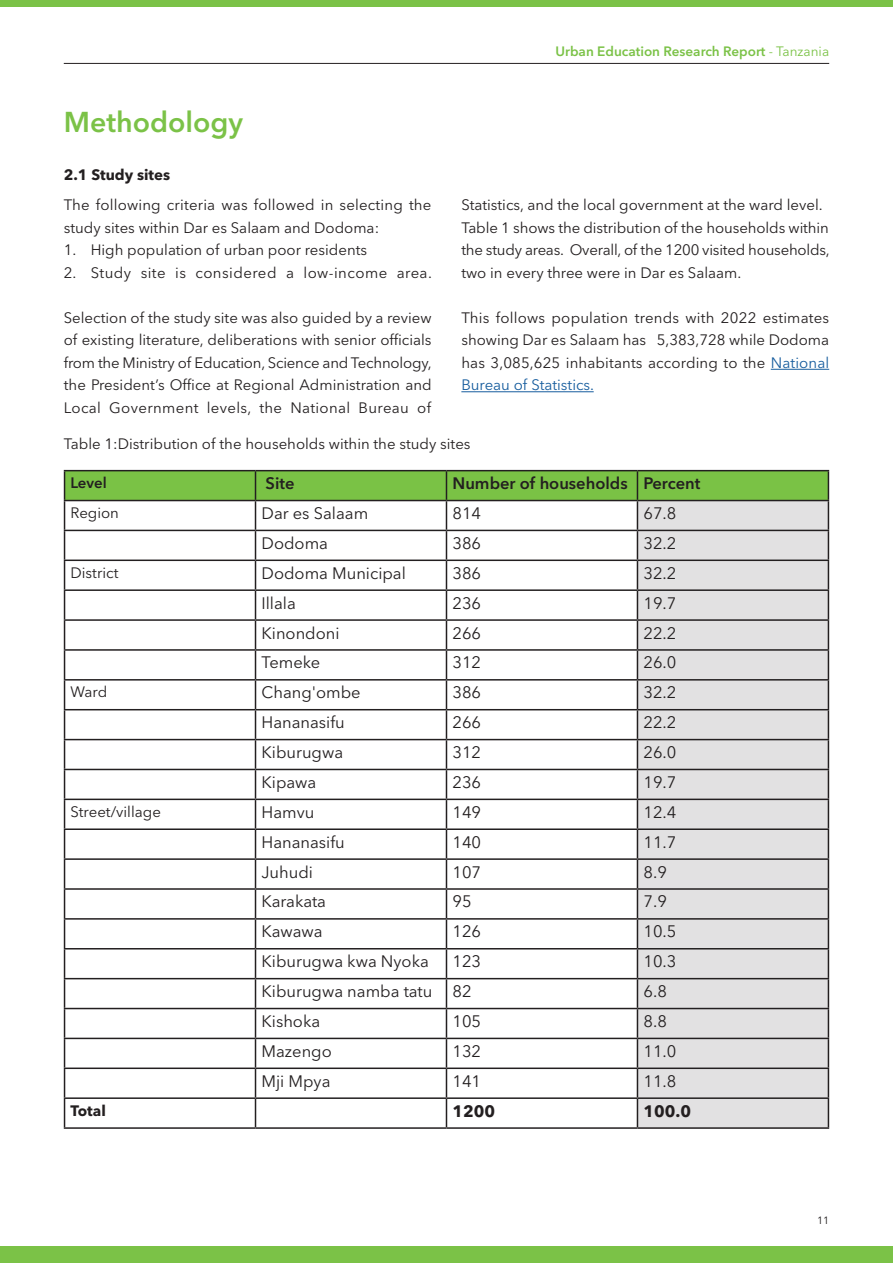
<style>
.page{position:relative;width:893px;height:1263px;background:#fff}
.page>*{position:absolute;margin:0;border:0;box-sizing:border-box;transform-origin:0 0}
.t1{font:600 28.5px "Avenir Next LT Pro";color:#7bc247}
.t2{font:16.5px "Avenir Next LT Pro";color:#231f20}
.t3{font:600 16.5px "Avenir Next LT Pro";color:#231f20}
.t4{font:700 16.5px "Avenir Next LT Pro";color:#231f20}
.t5{font:15px/22.5px "Avenir Next LT Pro";color:#231f20}
.t6{font:15px "Avenir Next LT Pro";letter-spacing:.03em;color:#231f20}
.t7{font:700 15px "Avenir Next LT Pro";color:#231f20}
.t8{font:600 15px "Avenir Next LT Pro";color:#231f20}
.t9{font:600 13.5px "Avenir Next LT Pro";color:#7bc247}
.t10{font:10.5px "Avenir Next LT Pro";color:#231f20}
.s1{font-weight:400}
.s2{color:#175d9e}
</style>
<div class="page">
<hr style="left:64px;top:63px;width:765px;height:1px;background:#231f20">
<div style="left:0;top:1246px;width:893px;height:17px;background:#7bc247"></div>
<div style="left:0;top:0;width:893px;height:6px;background:#7bc247"></div>
<hr style="left:771px;top:369px;width:58px;height:1px;background:#175d9e">
<hr style="left:461px;top:391px;width:133px;height:1px;background:#175d9e">
<hr style="left:64px;top:470px;width:191px;height:1px;background:#231f20">
<hr style="left:255px;top:470px;width:191px;height:1px;background:#231f20">
<hr style="left:446px;top:470px;width:191px;height:1px;background:#231f20">
<hr style="left:637px;top:470px;width:192px;height:1px;background:#231f20">
<svg style="left:64px;top:471px;width:765px;height:656px"></svg>
<hr style="left:64px;top:1127px;width:191px;height:2px;background:#231f20">
<hr style="left:255px;top:1127px;width:191px;height:2px;background:#231f20">
<hr style="left:446px;top:1127px;width:191px;height:2px;background:#231f20">
<hr style="left:637px;top:1127px;width:192px;height:2px;background:#231f20">
<h1 class="t1" style="left:64px;top:104px;width:181px">Methodology</h1>
<p class="t7" style="left:64px;top:166px;width:108px">2.1 Study sites</p>
<p class="t5" style="left:64px;top:194px;width:369px">The following criteria was followed in selecting the study sites within Dar es Salaam and Dodoma:</p>
<p class="t5" style="left:64px;top:239px;width:305px">1. High population of urban poor residents</p>
<p class="t6" style="left:64px;top:264px;width:370px">2. Study site is considered a low-income area.</p>
<p class="t5" style="left:64px;top:306px;width:370px;text-align:justify">Selection of the study site was also guided by a review of existing literature, deliberations with senior officials from the Ministry of Education, Science and Technology, the President’s Office at Regional Administration and Local Government levels, the National Bureau of</p>
<p class="t9" style="left:555px;top:43px;width:275px">Urban Education Research Report <span class="s1">- Tanzania</span></p>
<p class="t5" style="left:461px;top:194px;width:370px">Statistics, and the local government at the ward level.<br>Table 1 shows the distribution of the households within the study areas. Overall, of the 1200 visited households, two in every three were in Dar es Salaam.</p>
<p class="t5" style="left:461px;top:306px;width:369px;text-align:justify">This follows population trends with 2022 estimates showing Dar es Salaam has 5,383,728 while Dodoma has 3,085,625 inhabitants according to the <span class="s2">National Bureau of Statistics.</span></p>
<p class="t5" style="left:64px;top:432px;width:408px">Table 1:Distribution of the households within the study sites</p>
<p class="t8" style="left:71px;top:474px;width:38px">Level</p>
<p class="t3" style="left:266px;top:473px;width:30px">Site</p>
<p class="t3" style="left:452px;top:473px;width:249px">Number of households Percent</p>
<p class="t5" style="left:71px;top:501px;width:50px">Region</p>
<p class="t2" style="left:261px;top:503px;width:108px">Dar es Salaam</p>
<p class="t2" style="left:452px;top:503px;width:30px">814</p>
<p class="t2" style="left:643px;top:503px;width:34px">67.8</p>
<p class="t2" style="left:261px;top:533px;width:68px">Dodoma</p>
<p class="t2" style="left:452px;top:533px;width:30px">386</p>
<p class="t2" style="left:643px;top:533px;width:34px">32.2</p>
<p class="t5" style="left:71px;top:561px;width:49px">District</p>
<p class="t2" style="left:261px;top:563px;width:146px">Dodoma Municipal</p>
<p class="t2" style="left:452px;top:563px;width:30px">386</p>
<p class="t2" style="left:643px;top:563px;width:34px">32.2</p>
<p class="t2" style="left:261px;top:593px;width:36px">Illala</p>
<p class="t2" style="left:452px;top:593px;width:30px">236</p>
<p class="t2" style="left:643px;top:593px;width:34px">19.7</p>
<p class="t2" style="left:261px;top:623px;width:80px">Kinondoni</p>
<p class="t2" style="left:452px;top:623px;width:30px">266</p>
<p class="t2" style="left:643px;top:623px;width:34px">22.2</p>
<p class="t2" style="left:261px;top:653px;width:60px">Temeke</p>
<p class="t2" style="left:452px;top:653px;width:30px">312</p>
<p class="t2" style="left:643px;top:653px;width:34px">26.0</p>
<p class="t5" style="left:71px;top:681px;width:38px">Ward</p>
<p class="t2" style="left:261px;top:683px;width:101px">Chang'ombe</p>
<p class="t2" style="left:452px;top:683px;width:30px">386</p>
<p class="t2" style="left:643px;top:683px;width:34px">32.2</p>
<p class="t2" style="left:261px;top:713px;width:85px">Hananasifu</p>
<p class="t2" style="left:452px;top:713px;width:30px">266</p>
<p class="t2" style="left:643px;top:713px;width:34px">22.2</p>
<p class="t2" style="left:261px;top:742px;width:83px">Kiburugwa</p>
<p class="t2" style="left:452px;top:742px;width:30px">312</p>
<p class="t2" style="left:643px;top:742px;width:34px">26.0</p>
<p class="t2" style="left:261px;top:772px;width:56px">Kipawa</p>
<p class="t2" style="left:452px;top:772px;width:30px">236</p>
<p class="t2" style="left:643px;top:772px;width:34px">19.7</p>
<p class="t5" style="left:71px;top:800px;width:92px">Street/village</p>
<p class="t2" style="left:261px;top:802px;width:54px">Hamvu</p>
<p class="t2" style="left:452px;top:802px;width:30px">149</p>
<p class="t2" style="left:643px;top:802px;width:34px">12.4</p>
<p class="t2" style="left:261px;top:832px;width:85px">Hananasifu</p>
<p class="t2" style="left:452px;top:832px;width:30px">140</p>
<p class="t2" style="left:643px;top:832px;width:34px">11.7</p>
<p class="t2" style="left:261px;top:862px;width:53px">Juhudi</p>
<p class="t2" style="left:452px;top:862px;width:30px">107</p>
<p class="t2" style="left:643px;top:862px;width:25px">8.9</p>
<p class="t2" style="left:261px;top:892px;width:66px">Karakata</p>
<p class="t2" style="left:452px;top:892px;width:21px">95</p>
<p class="t2" style="left:643px;top:892px;width:25px">7.9</p>
<p class="t2" style="left:261px;top:922px;width:63px">Kawawa</p>
<p class="t2" style="left:452px;top:922px;width:30px">126</p>
<p class="t2" style="left:643px;top:922px;width:34px">10.5</p>
<p class="t2" style="left:261px;top:952px;width:169px">Kiburugwa kwa Nyoka</p>
<p class="t2" style="left:452px;top:952px;width:30px">123</p>
<p class="t2" style="left:643px;top:952px;width:34px">10.3</p>
<p class="t2" style="left:261px;top:981px;width:212px">Kiburugwa namba tatu 82</p>
<p class="t2" style="left:643px;top:981px;width:25px">6.8</p>
<p class="t2" style="left:261px;top:1011px;width:60px">Kishoka</p>
<p class="t2" style="left:452px;top:1011px;width:30px">105</p>
<p class="t2" style="left:643px;top:1011px;width:25px">8.8</p>
<p class="t2" style="left:261px;top:1041px;width:72px">Mazengo</p>
<p class="t2" style="left:452px;top:1041px;width:30px">132</p>
<p class="t2" style="left:643px;top:1041px;width:34px">11.0</p>
<p class="t2" style="left:261px;top:1071px;width:70px">Mji Mpya</p>
<p class="t2" style="left:452px;top:1071px;width:30px">141</p>
<p class="t2" style="left:643px;top:1071px;width:34px">11.8</p>
<p class="t7" style="left:71px;top:1101px;width:37px">Total</p>
<p class="t4" style="left:452px;top:1101px;width:44px">1200</p>
<p class="t4" style="left:643px;top:1101px;width:49px">100.0</p>
<p class="t10" style="left:817px;top:1214px;width:14px">11</p>
</div>
